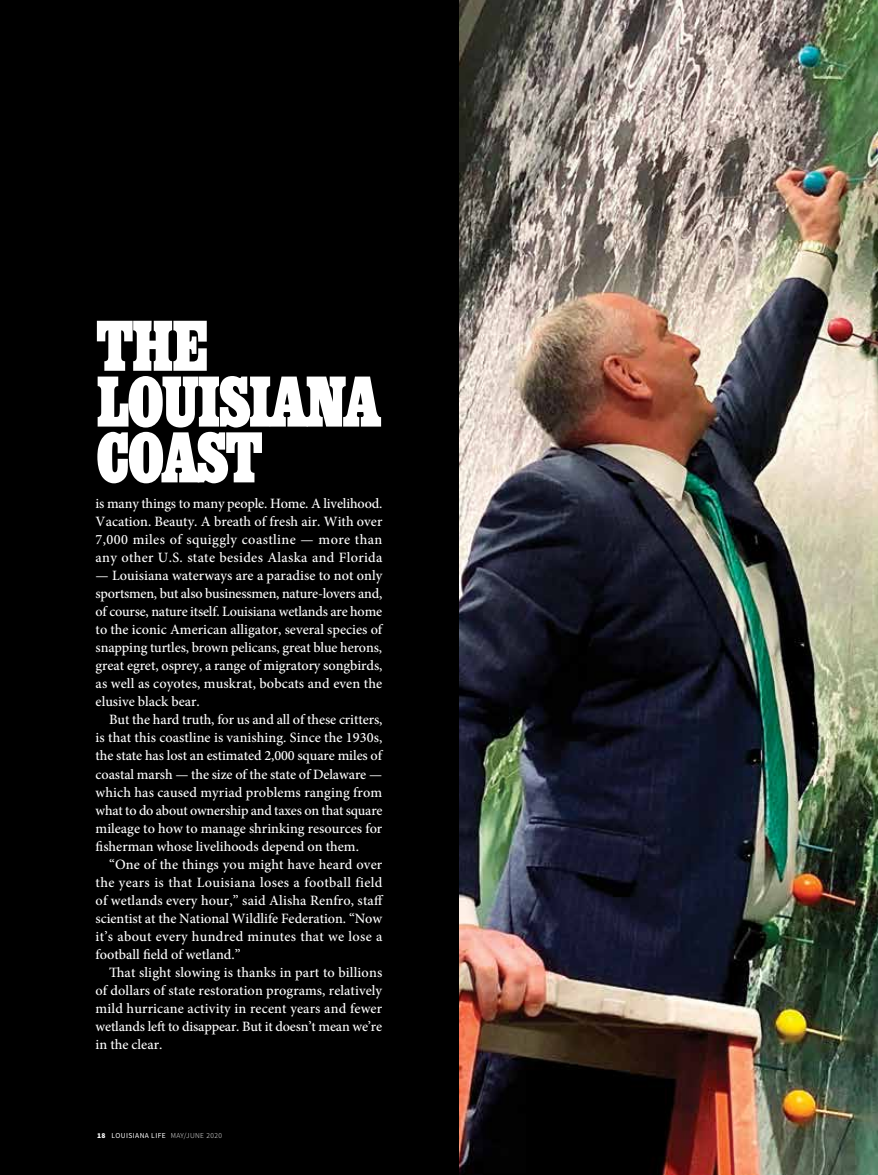
<style>
.page{position:relative;width:878px;height:1175px;background:#fff}
.page>*{position:absolute;margin:0;border:0;box-sizing:border-box;transform-origin:0 0}
.t1{font:700 condensed 75px/55.8px "Egyptienne Com";letter-spacing:-.04em;color:#fff}
.t2{font:500 14.25px/18px "Minion Pro";color:#fff;text-align:justify}
.t3{font:7.5px "Source Sans Pro";letter-spacing:.05em;color:#fff}
.s1{font-weight:900}
.s2{font-weight:300}
</style>
<div class="page">
<div style="left:0;top:0;width:459px;height:1174px;background:#000"></div>
<img style="left:459px;top:0;width:419px;height:1174px">
<h1 class="t1" style="left:96px;top:319px;width:287px">THE<br>LOUISIANA<br>COAST</h1>
<p class="t2" style="left:96px;top:495px;width:288px">is many things to many people. Home. A livelihood.<br>Vacation. Beauty. A breath of fresh air. With over 7,000 miles of squiggly coastline — more than any other U.S. state besides Alaska and Florida</p>
<p class="t2" style="left:96px;top:567px;width:288px">— Louisiana waterways are a paradise to not only sportsmen, but also businessmen, nature-lovers and, of course, nature itself. Louisiana wetlands are home to the iconic American alligator, several species of snapping turtles, brown pelicans, great blue herons, great egret, osprey, a range of migratory songbirds, as well as coyotes, muskrat, bobcats and even the elusive black bear.</p>
<p class="t2" style="left:96px;top:711px;width:288px;text-indent:13px">But the hard truth, for us and all of these critters, is that this coastline is vanishing. Since the 1930s, the state has lost an estimated 2,000 square miles of coastal marsh — the size of the state of Delaware — which has caused myriad problems ranging from what to do about ownership and taxes on that square mileage to how to manage shrinking resources for fisherman whose livelihoods depend on them.</p>
<p class="t2" style="left:96px;top:855px;width:289px;text-indent:13px">“One of the things you might have heard over the years is that Louisiana loses a football field of wetlands every hour,” said Alisha Renfro, staff scientist at the National Wildlife Federation. “Now it’s about every hundred minutes that we lose a football field of wetland.”</p>
<p class="t2" style="left:96px;top:963px;width:288px;text-indent:13px">That slight slowing is thanks in part to billions of dollars of state restoration programs, relatively mild hurricane activity in recent years and fewer wetlands left to disappear. But it doesn’t mean we’re in the clear.</p>
<p class="t3" style="left:97px;top:1130px;width:126px"><span class="s1">18</span> LOUISIANA LIFE <span class="s2">MAY/JUNE 2020</span></p>
</div>
